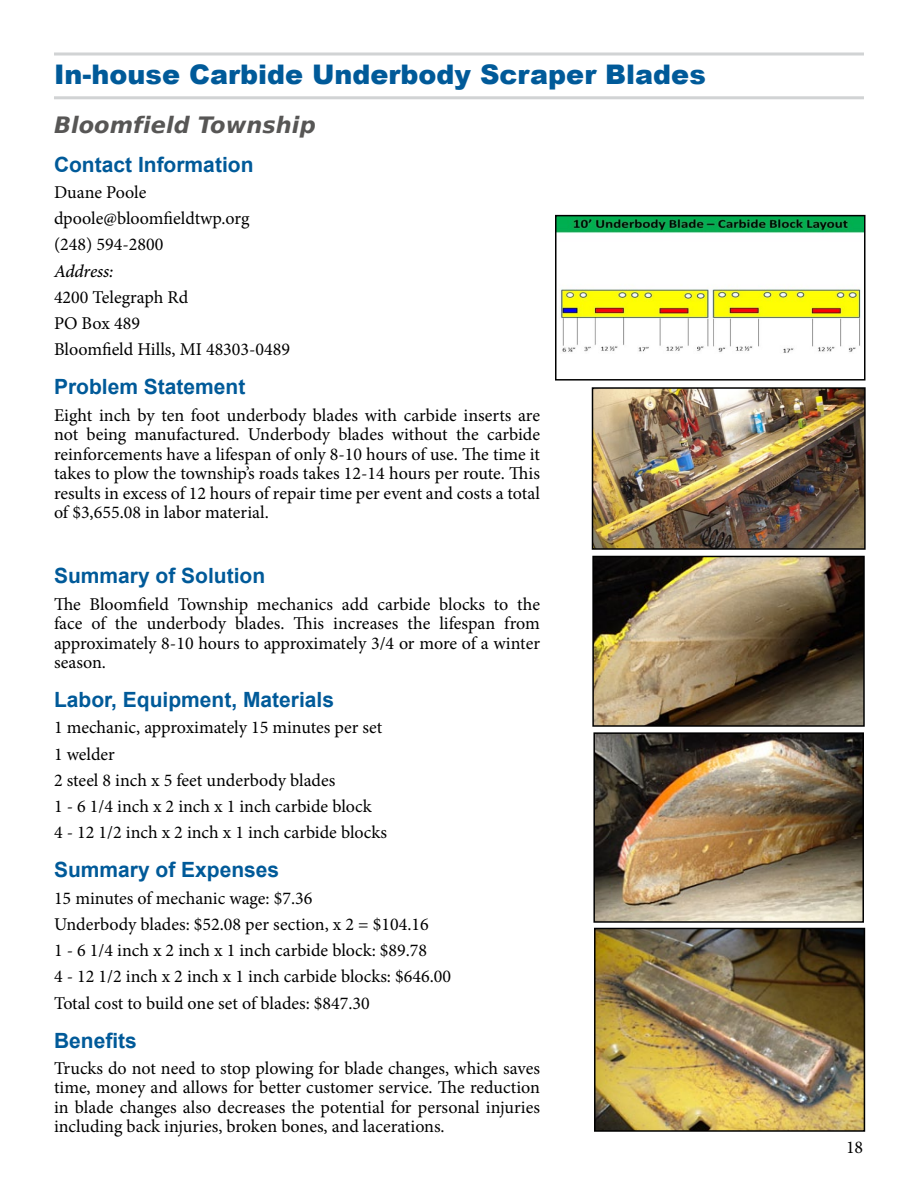
<style>
.page{position:relative;width:918px;height:1188px;background:#fff}
.page>*{position:absolute;margin:0;border:0;box-sizing:border-box;transform-origin:0 0}
.t1{font:900 27px "Arial";color:#005a99}
.t2{font:italic 700 22.5px "Bitstream Vera Sans";color:#575655}
.t3{font:700 21px "Arial";color:#005a99}
.t4{font:18px/26.2px "Minion Pro";color:#000}
.t5{font:italic 500 18px "Minion Pro";letter-spacing:-.01em;color:#000}
</style>
<div class="page">
<hr style="left:54px;top:52px;width:810px;height:4px;background:#dcddde">
<hr style="left:54px;top:96px;width:810px;height:3px;background:#d1d3d4">
<img style="left:595px;top:390px;width:268px;height:157px">
<div style="left:592px;top:387px;width:274px;height:163px;border:2px solid #000"></div>
<img style="left:596px;top:735px;width:265px;height:185px">
<div style="left:593px;top:732px;width:271px;height:191px;border:2px solid #000"></div>
<img style="left:597px;top:931px;width:265px;height:198px">
<div style="left:594px;top:928px;width:271px;height:204px;border:2px solid #000"></div>
<img style="left:558px;top:218px;width:305px;height:135px">
<div style="left:555px;top:215px;width:311px;height:166px;border:2px solid #000"></div>
<img style="left:595px;top:559px;width:267px;height:165px">
<div style="left:592px;top:556px;width:273px;height:171px;border:2px solid #000"></div>
<h1 class="t1" style="left:54px;top:55px;width:653px">In-house Carbide Underbody Scraper Blades</h1>
<p class="t2" style="left:54px;top:112px;width:263px">Bloomfield Township</p>
<p class="t3" style="left:54px;top:150px;width:201px">Contact Information</p>
<p class="t4" style="left:54px;top:179px;width:197px">Duane Poole dpoole@bloomfieldtwp.org (248) 594-2800</p>
<p class="t5" style="left:54px;top:258px;width:61px">Address:</p>
<p class="t4" style="left:54px;top:284px;width:238px">4200 Telegraph Rd<br>PO Box 489<br>Bloomfield Hills, MI 48303-0489</p>
<p class="t3" style="left:54px;top:373px;width:193px">Problem Statement</p>
<p class="t4" style="left:54px;top:405px;width:488px;line-height:19.5px;text-align:justify">Eight inch by ten foot underbody blades with carbide inserts are not being manufactured. Underbody blades without the carbide reinforcements have a lifespan of only 8-10 hours of use. The time it takes to plow the township’s roads takes 12-14 hours per route. This results in excess of 12 hours of repair time per event and costs a total of $3,655.08 in labor material.</p>
<p class="t3" style="left:54px;top:562px;width:213px">Summary of Solution</p>
<p class="t4" style="left:54px;top:594px;width:488px;line-height:19.5px;text-align:justify">The Bloomfield Township mechanics add carbide blocks to the face of the underbody blades. This increases the lifespan from approximately 8-10 hours to approximately 3/4 or more of a winter season.</p>
<p class="t3" style="left:54px;top:686px;width:282px">Labor, Equipment, Materials</p>
<p class="t4" style="left:54px;top:715px;width:334px">1 mechanic, approximately 15 minutes per set 1 welder<br>2 steel 8 inch x 5 feet underbody blades<br>1 - 6 1/4 inch x 2 inch x 1 inch carbide block<br>4 - 12 1/2 inch x 2 inch x 1 inch carbide blocks</p>
<p class="t3" style="left:54px;top:856px;width:227px">Summary of Expenses</p>
<p class="t4" style="left:54px;top:885px;width:399px">15 minutes of mechanic wage: $7.36<br>Underbody blades: $52.08 per section, x 2 = $104.16<br>1 - 6 1/4 inch x 2 inch x 1 inch carbide block: $89.78<br>4 - 12 1/2 inch x 2 inch x 1 inch carbide blocks: $646.00<br>Total cost to build one set of blades: $847.30</p>
<p class="t3" style="left:54px;top:1026px;width:84px">Benefits</p>
<p class="t4" style="left:54px;top:1058px;width:488px;line-height:19.5px;text-align:justify">Trucks do not need to stop plowing for blade changes, which saves time, money and allows for better customer service. The reduction in blade changes also decreases the potential for personal injuries including back injuries, broken bones, and lacerations.</p>
<p class="t4" style="left:846px;top:1134px;width:19px">18</p>
</div>
